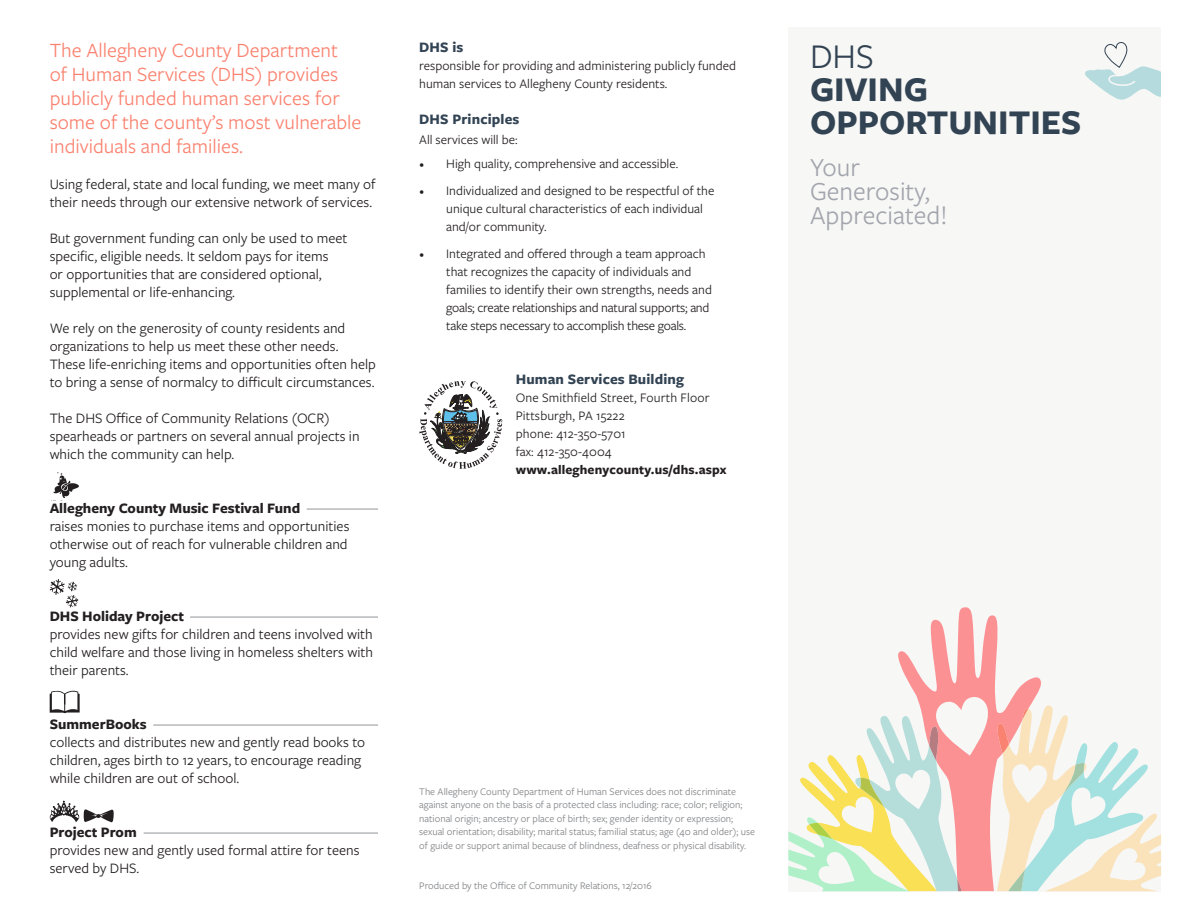
<style>
.page{position:relative;width:1188px;height:918px;background:#fff}
.page>*{position:absolute;margin:0;border:0;box-sizing:border-box;transform-origin:0 0}
.t1{font:700 36px "Freight Sans Pro";color:#324353}
.t2{font:36px "Freight Sans Pro";color:#324353}
.t3{font:27px "Freight Sans Pro";color:#a3a5ad}
.t4{font:21px/24px "Freight Sans Pro";color:#fa8270}
.t5{font:15px/18px "Freight Sans Pro";color:#231f20}
.t6{font:700 15px "Freight Sans Pro";color:#231f20}
.t7{font:700 15px "Freight Sans Pro";letter-spacing:.01em;color:#324353}
.t8{font:13.5px/18px "Freight Sans Pro";color:#231f20}
.t9{font:700 13.5px "Freight Sans Pro";letter-spacing:.01em;color:#231f20}
.t10{font:10.5px/13.5px "Freight Sans Pro";color:#808285}
.t11{font:700 4.65px "Century Schoolbook";letter-spacing:-.05em;color:#231f20}
.t12{font:700 4.5px "Century Schoolbook";letter-spacing:-.05em;color:#231f20}
.s1{font-family:"Minion Pro"}
</style>
<div class="page">
<svg style="left:419px;top:381px;width:83px;height:88px"></svg>
<div style="left:788px;top:27px;width:373px;height:864px;background:#f7f7f6"></div>
<svg style="left:1085px;top:42px;width:76px;height:58px"></svg>
<svg style="left:53px;top:472px;width:26px;height:26px"></svg>
<hr style="left:307px;top:509px;width:71px;height:1px;background:#939598">
<hr style="left:190px;top:617px;width:188px;height:1px;background:#939598">
<hr style="left:153px;top:725px;width:225px;height:1px;background:#939598">
<hr style="left:144px;top:833px;width:234px;height:1px;background:#939598">
<svg style="left:50px;top:579px;width:28px;height:28px"></svg>
<svg style="left:50px;top:691px;width:30px;height:22px"></svg>
<svg style="left:50px;top:801px;width:64px;height:22px"></svg>
<svg style="left:788px;top:607px;width:373px;height:285px"></svg>
<p class="t4" style="left:50px;top:37px;width:313px">The Allegheny County Department<br>of Human Services (DHS) provides publicly funded human services for some of the county’s most vulnerable individuals and families.</p>
<p class="t5" style="left:50px;top:174px;width:327px">Using federal, state and local funding, we meet many of their needs through our extensive network of services.</p>
<p class="t5" style="left:50px;top:228px;width:299px">But government funding can only be used to meet specific, eligible needs. It seldom pays for items<br>or opportunities that are considered optional, supplemental or life-enhancing.</p>
<p class="t5" style="left:50px;top:318px;width:297px">We rely on the generosity of county residents and organizations to help us meet these other needs.</p>
<p class="t5" style="left:50px;top:354px;width:328px">These life-enriching items and opportunities often help to bring a sense of normalcy to difficult circumstances.</p>
<p class="t5" style="left:50px;top:408px;width:312px">The DHS Office of Community Relations (OCR) spearheads or partners on several annual projects in which the community can help.</p>
<p class="t11" style="left:50px;top:499px;width:24px">Allegheny</p>
<p class="t11" style="left:62px;top:503px;width:18px">County</p>
<p class="t11" style="left:54px;top:507px;width:15px">Music</p>
<p class="t12" style="left:59px;top:511px;width:19px">Festival</p>
<p class="t6" style="left:50px;top:497px;width:252px">Allegheny County Music Festival Fund</p>
<p class="t5" style="left:50px;top:516px;width:301px">raises monies to purchase items and opportunities otherwise out of reach for vulnerable children and young adults.</p>
<p class="t6" style="left:50px;top:605px;width:136px">DHS Holiday Project</p>
<p class="t5" style="left:50px;top:624px;width:325px;text-align:justify">provides new gifts for children and teens involved with child welfare and those living in homeless shelters with their parents.</p>
<p class="t6" style="left:50px;top:713px;width:98px">SummerBooks</p>
<p class="t5" style="left:50px;top:732px;width:317px">collects and distributes new and gently read books to children, ages birth to 12 years, to encourage reading while children are out of school.</p>
<p class="t6" style="left:50px;top:821px;width:89px">Project Prom</p>
<p class="t5" style="left:50px;top:840px;width:311px">provides new and gently used formal attire for teens served by DHS.</p>
<p class="t7" style="left:419px;top:37px;width:46px">DHS is</p>
<p class="t8" style="left:419px;top:56px;width:318px">responsible for providing and administering publicly funded human services to Allegheny County residents.</p>
<p class="t7" style="left:419px;top:109px;width:102px">DHS Principles</p>
<p class="t8" style="left:419px;top:130px;width:100px">All services will be:</p>
<p class="t8" style="left:419px;top:154px;width:261px"><span class="s1">•</span> High quality, comprehensive and accessible.</p>
<p class="t8" style="left:446px;top:181px;width:270px;text-indent:-27px"><span class="s1">•</span> Individualized and designed to be respectful of the unique cultural characteristics of each individual and/or community.</p>
<p class="t8" style="left:446px;top:244px;width:267px;text-indent:-27px"><span class="s1">•</span> Integrated and offered through a team approach that recognizes the capacity of individuals and families to identify their own strengths, needs and goals; create relationships and natural supports; and take steps necessary to accomplish these goals.</p>
<p class="t7" style="left:516px;top:369px;width:170px">Human Services Building</p>
<p class="t8" style="left:516px;top:388px;width:195px">One Smithfield Street, Fourth Floor</p>
<p class="t8" style="left:516px;top:406px;width:110px">Pittsburgh, PA 15222</p>
<p class="t8" style="left:516px;top:424px;width:111px">phone: 412-350-5701</p>
<p class="t8" style="left:516px;top:442px;width:97px">fax: 412-350-4004</p>
<p class="t9" style="left:516px;top:460px;width:212px">www.alleghenycounty.us/dhs.aspx</p>
<p class="t10" style="left:419px;top:784px;width:337px">The Allegheny County Department of Human Services does not discriminate against anyone on the basis of a protected class including: race; color; religion; national origin; ancestry or place of birth; sex; gender identity or expression; sexual orientation; disability; marital status; familial status; age (40 and older); use of guide or support animal because of blindness, deafness or physical disability.</p>
<p class="t10" style="left:419px;top:879px;width:234px">Produced by the Office of Community Relations, 12/2016</p>
<p class="t2" style="left:810px;top:33px;width:65px">DHS</p>
<p class="t1" style="left:810px;top:65px;width:119px">GIVING</p>
<p class="t1" style="left:810px;top:98px;width:273px">OPPORTUNITIES</p>
<p class="t3" style="left:810px;top:149px;width:51px">Your</p>
<p class="t3" style="left:810px;top:173px;width:121px">Generosity,</p>
<p class="t3" style="left:810px;top:197px;width:139px">Appreciated!</p>
</div>
